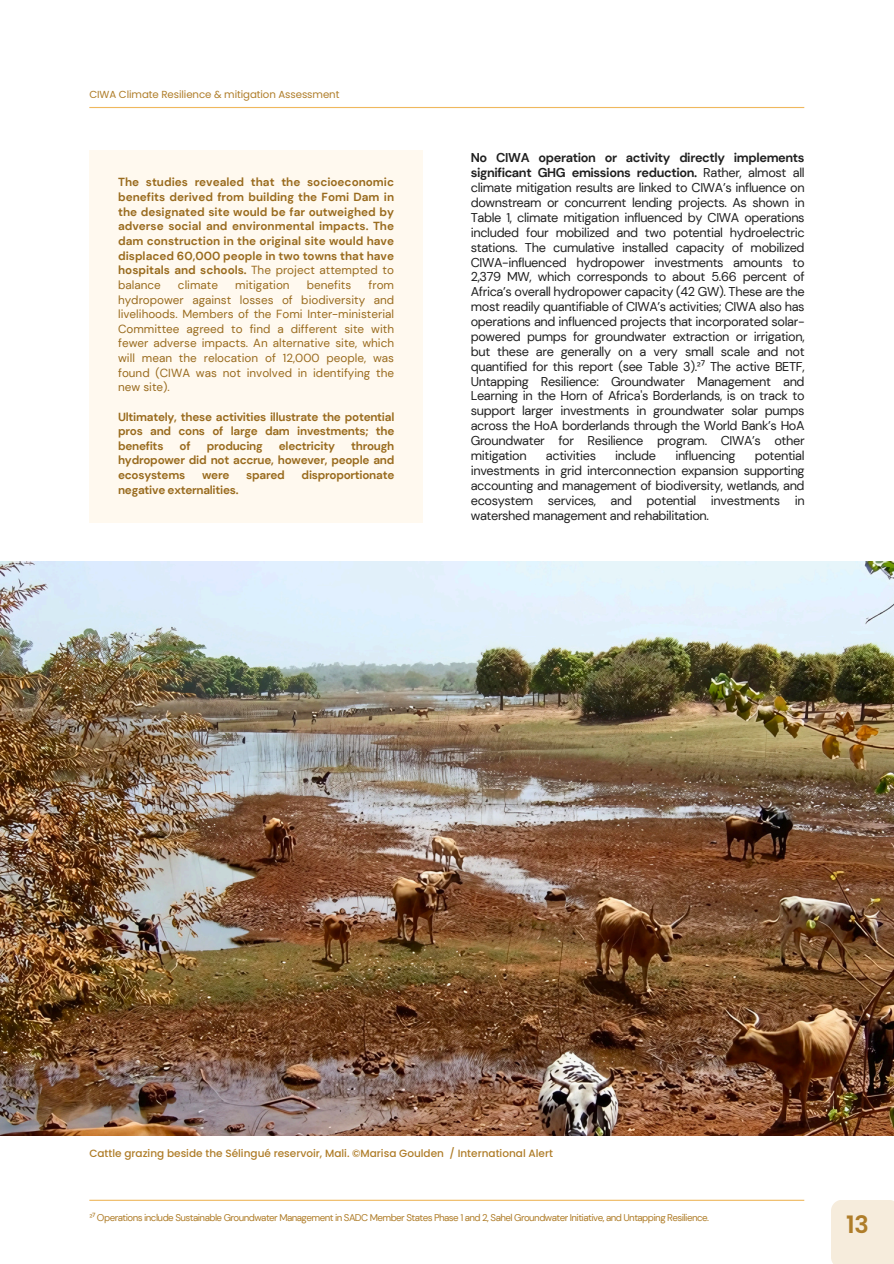
<style>
.page{position:relative;width:894px;height:1264px;background:#fff}
.page>*{position:absolute;margin:0;border:0;box-sizing:border-box;transform-origin:0 0}
.t1{font:600 24px "Poppins";color:#af7d29}
.t2{font:12.75px/14.9px "DM Sans";letter-spacing:-.03em;color:#202020;text-align:justify}
.t3{font:700 11.7px/14.5px "DM Sans";letter-spacing:-.02em;color:#996b1e;text-align:justify}
.t4{font:11.7px/14.5px "DM Sans";color:#996b1e;text-align:justify}
.t5{font:500 10.5px "Poppins";color:#af7d29}
.t6{font:10.2px "Poppins";letter-spacing:-.01em;color:#af7d29}
.t7{font:9.75px "DM Sans";letter-spacing:-.055em;color:#af7d29}
.s1{font-weight:400}
.s2{font-weight:700}
.s3{font-family:"Noto Sans"}
</style>
<div class="page">
<div style="left:89px;top:151px;width:334px;height:371px;background:#fff9ef"></div>
<hr style="left:89px;top:107px;width:715px;height:1px;background:#efb85e">
<hr style="left:89px;top:1199px;width:715px;height:1px;background:#efb85e">
<div style="left:831px;top:1200px;width:62px;height:63px;background:#f6ecdc"></div>
<img style="left:0;top:561px;width:893px;height:574px">
<p class="t6" style="left:89px;top:87px;width:251px">CIWA Climate Resilience &amp; mitigation Assessment</p>
<p class="t3" style="left:118px;top:175px;width:277px">The studies revealed that the socioeconomic benefits derived from building the Fomi Dam in the designated site would be far outweighed by adverse social and environmental impacts. The dam construction in the original site would have displaced 60,000 people in two towns that have hospitals and schools. <span class="s1">The project attempted to balance</span></p>
<p class="t4" style="left:118px;top:277px;width:277px;text-indent:250px">from hydropower against losses of biodiversity and livelihoods. Members of the Fomi Inter-ministerial Committee agreed to find a different site with fewer adverse impacts. An alternative site, which will mean the relocation of 12,000 people, was found (CIWA was not involved in identifying the new site).</p>
<p class="t3" style="left:118px;top:409px;width:278px">Ultimately, these activities illustrate the potential pros and cons of large dam investments; the benefits</p>
<p class="t4" style="left:178px;top:277px;width:42px">climate</p>
<p class="t4" style="left:235px;top:277px;width:56px">mitigation</p>
<p class="t4" style="left:307px;top:277px;width:46px">benefits</p>
<p class="t3" style="left:118px;top:438px;width:278px;text-indent:233px">through hydropower did not accrue, however, people and ecosystems</p>
<p class="t3" style="left:179px;top:438px;width:13px">of</p>
<p class="t3" style="left:207px;top:438px;width:57px">producing</p>
<p class="t3" style="left:279px;top:438px;width:58px">electricity</p>
<p class="t3" style="left:202px;top:468px;width:29px">were</p>
<p class="t3" style="left:246px;top:468px;width:40px">spared</p>
<p class="t3" style="left:301px;top:468px;width:94px">disproportionate</p>
<p class="t3" style="left:118px;top:482px;width:122px">negative externalities.</p>
<p class="t2" style="left:470px;top:151px;width:335px"><span class="s2">No CIWA operation or activity directly implements significant GHG emissions reduction.</span> Rather, almost all climate mitigation results are linked to CIWA’s influence on downstream or concurrent lending projects. As shown in Table 1, climate mitigation influenced by CIWA operations included four mobilized and two potential hydroelectric stations. The cumulative installed capacity of mobilized CIWA-influenced hydropower investments amounts to 2,379 MW, which corresponds to about 5.66 percent of Africa’s overall hydropower capacity (42 GW). These are the most readily quantifiable of CIWA’s activities; CIWA also has operations and influenced projects that incorporated solar&shy;powered pumps for groundwater extraction or irrigation, but these are generally on a very small scale and not quantified for this report (see Table 3).²<span class="s3">⁷</span> The active BETF, Untapping Resilience: Groundwater Management and Learning in the Horn of Africa's Borderlands, is on track to support larger investments in groundwater solar pumps across the HoA borderlands through the World Bank’s HoA Groundwater for Resilience program. CIWA’s other mitigation</p>
<p class="t2" style="left:470px;top:448px;width:335px;text-indent:284px">potential investments in grid interconnection expansion supporting accounting and management of biodiversity, wetlands, and ecosystem services, and potential investments in watershed management and rehabilitation.</p>
<p class="t2" style="left:545px;top:448px;width:52px">activities</p>
<p class="t2" style="left:615px;top:448px;width:42px">include</p>
<p class="t2" style="left:675px;top:448px;width:62px">influencing</p>
<p class="t5" style="left:89px;top:1145px;width:465px">Cattle grazing beside the Sélingué reservoir, Mali. ©Marisa Goulden / International Alert</p>
<p class="t7" style="left:89px;top:1211px;width:621px">²<span class="s3">⁷</span> Operations include Sustainable Groundwater Management in SADC Member States Phase 1 and 2, Sahel Groundwater Initiative, and Untapping Resilience.</p>
<h1 class="t1" style="left:846px;top:1207px;width:24px">13</h1>
</div>
